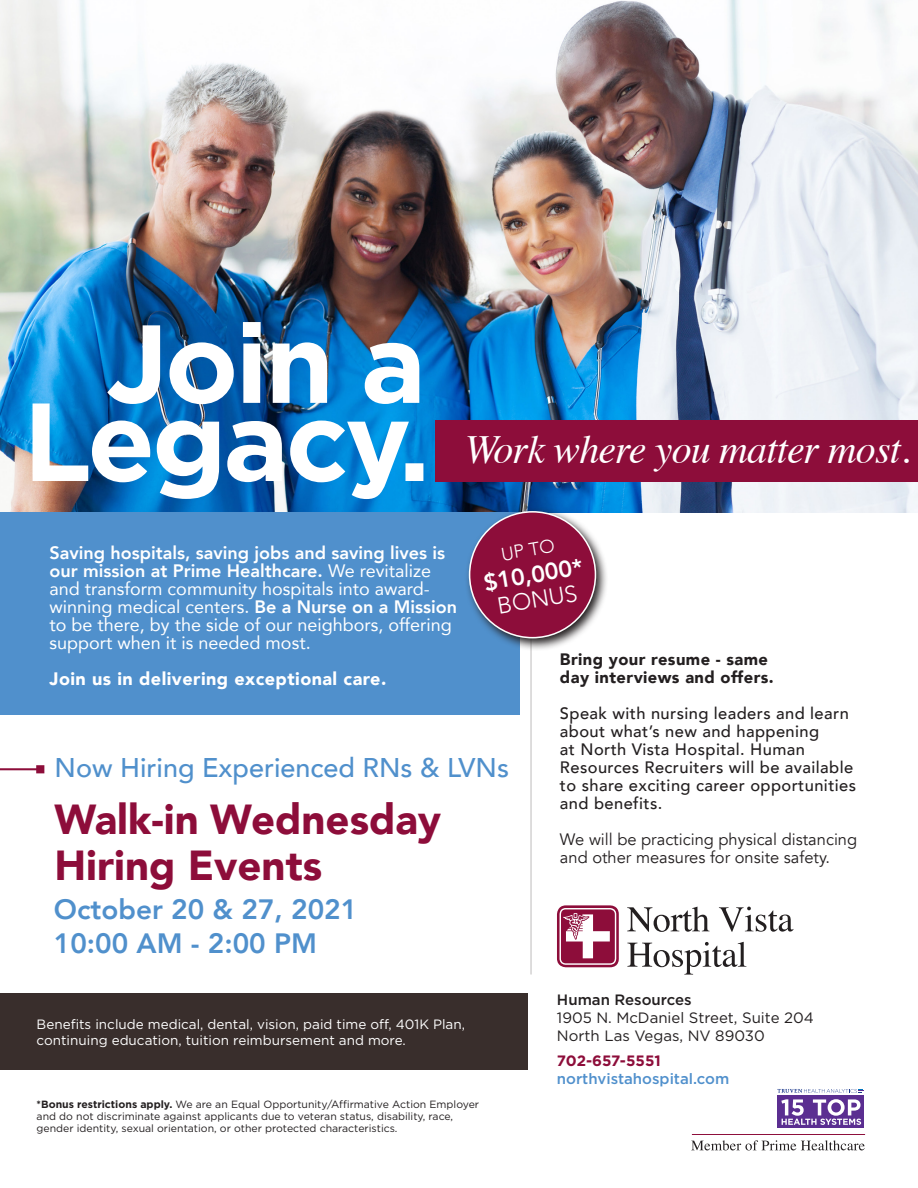
<style>
.page{position:relative;width:918px;height:1188px;background:#fff}
.page>*{position:absolute;margin:0;border:0;box-sizing:border-box;transform-origin:0 0}
.t1{font:900 41.85px "Avenir";color:#8d0d3a}
.t2{font:italic 39.9px "Times";letter-spacing:-.02em;color:#fff}
.t3{font:800 27.9px "Avenir";color:#5090cc}
.t4{font:500 27px "Avenir";color:#5090cc}
.t5{font:800 23.25px "Avenir";color:#fff}
.t6{font:300 23.25px "Avenir";color:#fff}
.t7{font:300 18.45px "Avenir";color:#fff}
.t8{font:18px/18px "Avenir";color:#fff}
.t9{font:900 18px "Avenir";letter-spacing:.025em;color:#fff}
.t10{font:500 16.5px/18px "Avenir";letter-spacing:.025em;color:#231f20}
.t11{font:16.5px/18px "Avenir";color:#231f20}
.t12{font:900 16.5px "Avenir";letter-spacing:.025em;color:#231f20}
.t13{font:15px "Gotham";color:#231f20}
.t14{font:500 15px "Gotham";color:#5090cc}
.t15{font:500 15px "Gotham";color:#231f20}
.t16{font:700 15px "Gotham";color:#8d0d3a}
.t17{font:13.5px/16.5px "Gotham";color:#fff}
.t18{font:10.5px/12px "Gotham";color:#231f20}
.s1{font-weight:800}
.s2{font-weight:700}
</style>
<div class="page">
<hr style="left:531px;top:513px;width:1px;height:461px;background:#bdbbbb">
<svg style="left:627px;top:907px;width:83px;height:25px"></svg>
<svg style="left:719px;top:907px;width:74px;height:25px"></svg>
<svg style="left:627px;top:942px;width:119px;height:33px"></svg>
<svg style="left:557px;top:905px;width:62px;height:62px"></svg>
<img style="left:0;top:0;width:918px;height:513px">
<div style="left:0;top:993px;width:527px;height:76px;background:#392e2c"></div>
<svg style="left:691px;top:1140px;width:174px;height:11px"></svg>
<hr style="left:692px;top:1134px;width:173px;height:1px;background:#8d0d3a">
<div style="left:0;top:513px;width:519px;height:202px;background:#5090cc"></div>
<svg style="left:777px;top:1089px;width:87px;height:4px"></svg>
<div style="left:777px;top:1095px;width:87px;height:33px;background:#5b2e91"></div>
<svg style="left:781px;top:1099px;width:80px;height:26px"></svg>
<div style="left:435px;top:420px;width:483px;height:61px;background:#8d0d3a"></div>
<svg style="left:33px;top:322px;width:390px;height:177px"></svg>
<svg style="left:464px;top:507px;width:145px;height:144px"></svg>
<div style="left:470px;top:512px;width:125px;height:126px;background:#8d0d3a;border-radius:50%"></div>
<hr style="left:0;top:768px;width:40px;height:2px;background:#8d0d3a">
<div style="left:36px;top:765px;width:8px;height:8px;background:#8d0d3a"></div>
<p class="t2" style="left:465px;top:415px;width:447px">Work where you matter most.</p>
<p class="t7" style="left:500px;top:544px;width:55px;rotate:-10deg">UP TO</p>
<p class="t5" style="left:481px;top:564px;width:102px;rotate:-9deg">$10,000*</p>
<p class="t8" style="left:50px;top:543px;width:409px"><span class="s1">Saving hospitals, saving jobs and saving lives is our mission at Prime Healthcare.</span> We revitalize and transform community hospitals into award&shy;winning medical centers. <span class="s1">Be a Nurse on a Mission </span>to be there, by the side of our neighbors, offering support when it is needed most.</p>
<p class="t9" style="left:50px;top:663px;width:338px">Join us in delivering exceptional care.</p>
<p class="t6" style="left:496px;top:592px;width:82px;rotate:-9deg">BONUS</p>
<p class="t12" style="left:560px;top:645px;width:210px">Bring your resume - same</p>
<p class="t12" style="left:560px;top:663px;width:215px">day interviews and offers.</p>
<p class="t10" style="left:560px;top:704px;width:298px">Speak with nursing leaders and learn about what’s new and happening<br>at North Vista Hospital. Human<br>Resources Recruiters will be available to share exciting career opportunities and benefits.</p>
<p class="t11" style="left:560px;top:831px;width:299px">We will be practicing physical distancing and other measures for onsite safety.</p>
<p class="t4" style="left:55px;top:745px;width:456px">Now Hiring Experienced RNs &amp; LVNs</p>
<p class="t1" style="left:54px;top:784px;width:388px">Walk-in Wednesday</p>
<p class="t1" style="left:54px;top:830px;width:269px">Hiring Events</p>
<p class="t3" style="left:54px;top:888px;width:305px">October 20 &amp; 27, 2021</p>
<p class="t3" style="left:54px;top:921px;width:265px">10:00 AM - 2:00 PM</p>
<p class="t17" style="left:37px;top:1015px;width:430px">Benefits include medical, dental, vision, paid time off, 401K Plan, continuing education, tuition reimbursement and more.</p>
<p class="t18" style="left:37px;top:1098px;width:444px"><span class="s2">*Bonus restrictions apply.</span> We are an Equal Opportunity/Affirmative Action Employer and do not discriminate against applicants due to veteran status, disability, race, gender identity, sexual orientation, or other protected characteristics.</p>
<p class="t15" style="left:557px;top:991px;width:136px">Human Resources</p>
<p class="t13" style="left:557px;top:1009px;width:258px">1905 N. McDaniel Street, Suite 204</p>
<p class="t13" style="left:557px;top:1027px;width:209px">North Las Vegas, NV 89030</p>
<p class="t16" style="left:557px;top:1052px;width:105px">702-657-5551</p>
<p class="t14" style="left:557px;top:1070px;width:174px">northvistahospital.com</p>
</div>
